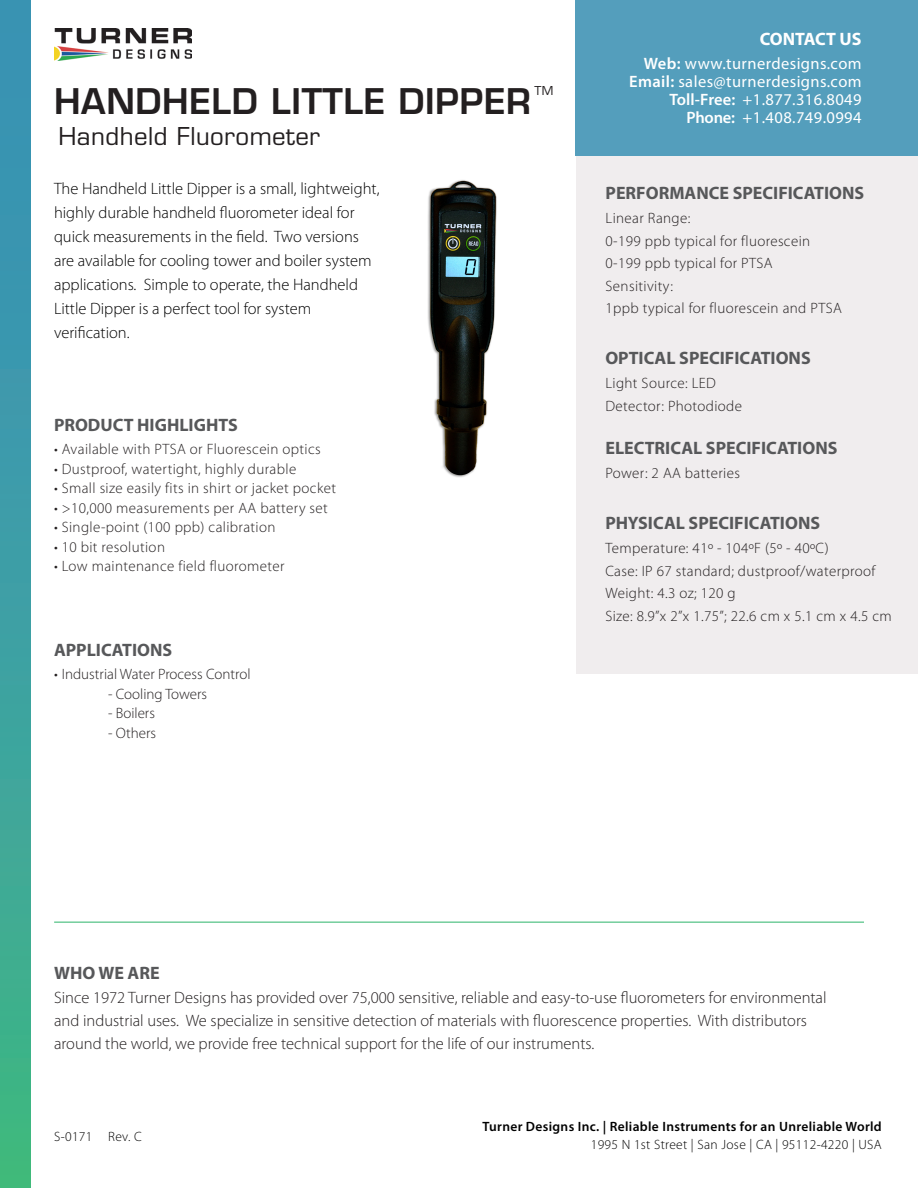
<style>
.page{position:relative;width:918px;height:1188px;background:#fff}
.page>*{position:absolute;margin:0;border:0;box-sizing:border-box;transform-origin:0 0}
.t1{font:600 34.5px "Eurostile LT";letter-spacing:.02em;color:#231f20}
.t2{font:24px "Eurostile LT";letter-spacing:.02em;color:#231f20}
.t3{font:700 18px "Myriad Pro";color:#57585a}
.t4{font:700 18px "Myriad Pro";color:#fff}
.Who_We_Are{font:300 16.5px/22.8px "Myriad Pro";color:#231f20}
.Summary_Text{font:300 16.5px/24px "Myriad Pro";color:#000}
.t5{font:16.5px "Myriad Pro";letter-spacing:.025em;color:#fff}
.t6{font:300 15px/22.5px "Myriad Pro";letter-spacing:.025em;color:#231f20}
.t7{font:300 15px "Myriad Pro";color:#231f20}
.Who_We_Are-2{font:600 13.5px "Myriad Pro";letter-spacing:.025em;color:#000}
.Who_We_Are-3{font:300 13.5px "Myriad Pro";letter-spacing:.025em;color:#000}
.t8{font:12px "Eurostile LT";color:#231f20}
.s1{font-weight:600}
</style>
<div class="page">
<div style="left:576px;top:156px;width:342px;height:518px;background:#f0edee"></div>
<div style="left:0;top:0;width:30px;height:1188px;background:linear-gradient(to bottom,#398dbc,#41b585)"></div>
<img style="left:54px;top:28px;width:137px;height:32px">
<div style="left:576px;top:0;width:342px;height:156px;background:#549ebc"></div>
<hr style="left:54px;top:922px;width:810px;height:1px;background:#2bb469">
<img style="left:427px;top:180px;width:70px;height:298px">
<p class="t8" style="left:535px;top:83px;width:20px">TM</p>
<p class="t1" style="left:54px;top:80px;width:479px">HANDHELD LITTLE DIPPER</p>
<p class="t2" style="left:58px;top:122px;width:263px">Handheld Fluorometer</p>
<p class="Summary_Text" style="left:54px;top:176px;width:327px">The Handheld Little Dipper is a small, lightweight, highly durable handheld fluorometer ideal for quick measurements in the field. Two versions are available for cooling tower and boiler system applications. Simple to operate, the Handheld Little Dipper is a perfect tool for system</p>
<p class="Summary_Text" style="left:54px;top:320px;width:77px">verification.</p>
<p class="t3" style="left:54px;top:413px;width:185px">PRODUCT HIGHLIGHTS</p>
<p class="t6" style="left:54px;top:438px;width:268px">• Available with PTSA or Fluorescein optics</p>
<p class="t6" style="left:54px;top:458px;width:244px">• Dustproof, watertight, highly durable</p>
<p class="t6" style="left:54px;top:477px;width:284px">• Small size easily fits in shirt or jacket pocket</p>
<p class="t6" style="left:54px;top:497px;width:275px">• &gt;10,000 measurements per AA battery set</p>
<p class="t6" style="left:54px;top:516px;width:223px">• Single-point (100 ppb) calibration</p>
<p class="t6" style="left:54px;top:536px;width:113px">• 10 bit resolution</p>
<p class="t6" style="left:54px;top:555px;width:232px">• Low maintenance field fluorometer</p>
<p class="t3" style="left:54px;top:638px;width:120px">APPLICATIONS</p>
<p class="t7" style="left:54px;top:665px;width:198px">• Industrial Water Process Control</p>
<p class="t7" style="left:108px;top:685px;width:101px">- Cooling Towers</p>
<p class="t7" style="left:108px;top:704px;width:48px">- Boilers</p>
<p class="t6" style="left:108px;top:722px;width:50px">- Others</p>
<p class="t4" style="left:760px;top:27px;width:103px">CONTACT US</p>
<p class="t5" style="left:644px;top:54px;width:219px"><span class="s1">Web:</span> www.turnerdesigns.com</p>
<p class="t5" style="left:629px;top:72px;width:234px"><span class="s1">Email:</span> sales@turnerdesigns.com</p>
<p class="t5" style="left:669px;top:90px;width:194px"><span class="s1">Toll-Free:</span> +1.877.316.8049</p>
<p class="t5" style="left:687px;top:108px;width:177px"><span class="s1">Phone:</span> +1.408.749.0994</p>
<p class="t3" style="left:606px;top:182px;width:260px">PERFORMANCE SPECIFICATIONS</p>
<p class="t6" style="left:606px;top:207px;width:86px">Linear Range:</p>
<p class="t6" style="left:606px;top:229px;width:206px">0-199 ppb typical for fluorescein</p>
<p class="t6" style="left:606px;top:252px;width:168px">0-199 ppb typical for PTSA</p>
<p class="t6" style="left:606px;top:274px;width:69px">Sensitivity:</p>
<p class="t6" style="left:606px;top:297px;width:238px">1ppb typical for fluorescein and PTSA</p>
<p class="t3" style="left:605px;top:347px;width:207px">OPTICAL SPECIFICATIONS</p>
<p class="t6" style="left:605px;top:372px;width:138px">Light Source: LED<br>Detector: Photodiode</p>
<p class="t3" style="left:605px;top:437px;width:234px">ELECTRICAL SPECIFICATIONS</p>
<p class="t6" style="left:605px;top:462px;width:136px">Power: 2 AA batteries</p>
<p class="t3" style="left:605px;top:512px;width:216px">PHYSICAL SPECIFICATIONS</p>
<p class="t6" style="left:605px;top:537px;width:225px">Temperature: 41º - 104ºF (5º - 40ºC)</p>
<p class="t6" style="left:605px;top:559px;width:272px">Case: IP 67 standard; dustproof/waterproof</p>
<p class="t6" style="left:605px;top:582px;width:132px">Weight: 4.3 oz; 120 g</p>
<p class="t6" style="left:605px;top:604px;width:288px">Size: 8.9”x 2”x 1.75”; 22.6 cm x 5.1 cm x 4.5 cm</p>
<p class="t3" style="left:54px;top:961px;width:107px">WHO WE ARE</p>
<p class="Who_We_Are" style="left:54px;top:986px;width:774px">Since 1972 Turner Designs has provided over 75,000 sensitive, reliable and easy-to-use fluorometers for environmental and industrial uses. We specialize in sensitive detection of materials with fluorescence properties. With distributors around the world, we provide free technical support for the life of our instruments.</p>
<p class="Who_We_Are-3" style="left:54px;top:1128px;width:89px">S-0171 Rev. C</p>
<p class="Who_We_Are-2" style="left:482px;top:1118px;width:401px">Turner Designs Inc. | Reliable Instruments for an Unreliable World</p>
<p class="Who_We_Are-3" style="left:591px;top:1136px;width:293px">1995 N 1st Street | San Jose | CA | 95112-4220 | USA</p>
</div>
